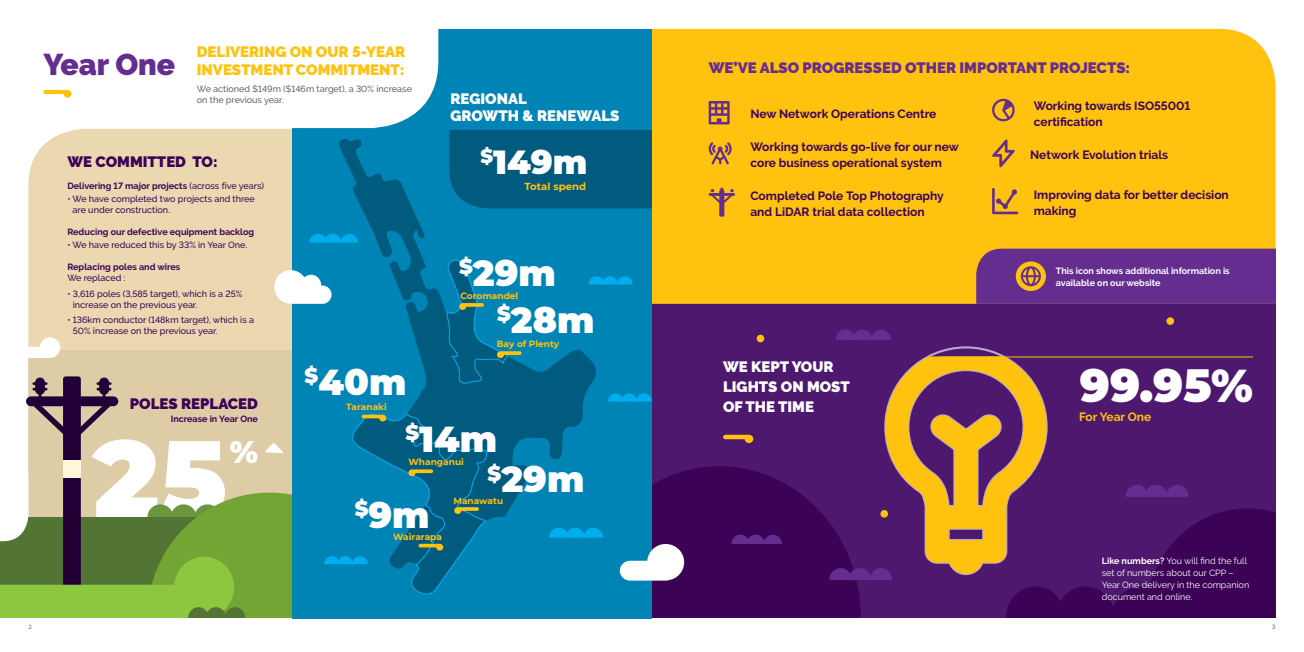
<style>
.page{position:relative;width:1304px;height:652px;background:#fff}
.page>*{position:absolute;margin:0;border:0;box-sizing:border-box;transform-origin:0 0}
.t1{font:900 109px "Montserrat";color:#fff}
.t2{font:900 45.6px "Montserrat";color:#fff}
.t3{font:900 36px "Montserrat";color:#fff}
.t4{font:900 33.3px "Montserrat";color:#fff}
.t5{font:900 30.8px "Montserrat";color:#fff}
.t6{font:900 30px "Raleway";color:#662d91}
.t7{font:900 15px/20px "Raleway";color:#fff}
.t8{font:900 15px "Raleway";color:#662d91}
.t9{font:900 15px/18px "Raleway";color:#ffc20e}
.t10{font:900 15px "Raleway";color:#3b0256}
.t11{font:700 12px/16px "Raleway";color:#3b0256}
.t12{font:700 12px "Raleway";color:#ffc20e}
.t13{font:700 10.1px "Montserrat";color:#ffc20e}
.t14{font:500 9px/11px "Raleway";color:#3b0256}
.t15{font:700 9px "Raleway";color:#3b0256}
.t16{font:9px/12px "Raleway";color:#fff}
.t17{font:500 9px/11px "Raleway";color:#636466}
.t18{font:700 9px/12px "Raleway";color:#fff}
.t19{font:700 9px "Montserrat";color:#ffc20e}
.t20{font:6px "Montserrat";color:#662d91}
.s1{font-weight:500}
.s2{font-weight:700}
</style>
<div class="page">
<div style="left:652px;top:304px;width:624px;height:314px;background:#4d186e"></div>
<svg style="left:652px;top:466px;width:209px;height:152px;fill:#3b0256"></svg>
<div style="left:652px;top:29px;width:624px;height:275px;background:#ffc20e"></div>
<div style="left:28px;top:129px;width:342px;height:487px;background:#ebd8b0;border-radius:57px"></div>
<div style="left:292px;top:29px;width:360px;height:589px;background:#0084b6"></div>
<svg style="left:45px;top:29px;width:393px;height:99px"></svg>
<svg style="left:309px;top:234px;width:28px;height:9px"></svg>
<svg style="left:600px;top:531px;width:3px;height:7px"></svg>
<svg style="left:600px;top:276px;width:33px;height:8px"></svg>
<svg style="left:608px;top:393px;width:44px;height:9px"></svg>
<svg style="left:337px;top:139px;width:263px;height:399px"></svg>
<div style="left:449px;top:130px;width:203px;height:78px;background:#005b7f"></div>
<svg style="left:723px;top:435px;width:30px;height:8px"></svg>
<svg style="left:883px;top:345px;width:166px;height:231px"></svg>
<svg style="left:731px;top:535px;width:51px;height:9px"></svg>
<svg style="left:829px;top:568px;width:63px;height:12px"></svg>
<svg style="left:1006px;top:508px;width:270px;height:110px"></svg>
<svg style="left:1126px;top:485px;width:63px;height:12px"></svg>
<svg style="left:835px;top:330px;width:56px;height:10px"></svg>
<svg style="left:620px;top:544px;width:64px;height:37px"></svg>
<svg style="left:709px;top:101px;width:21px;height:23px"></svg>
<svg style="left:709px;top:142px;width:23px;height:23px"></svg>
<svg style="left:992px;top:99px;width:23px;height:22px"></svg>
<svg style="left:992px;top:188px;width:26px;height:26px"></svg>
<svg style="left:992px;top:139px;width:23px;height:29px"></svg>
<div style="left:719px;top:190px;width:5px;height:27px;background:#662d91"></div>
<svg style="left:709px;top:187px;width:26px;height:18px"></svg>
<svg style="left:43px;top:90px;width:28px;height:8px"></svg>
<svg style="left:976px;top:249px;width:300px;height:55px"></svg>
<svg style="left:885px;top:356px;width:162px;height:218px"></svg>
<hr style="left:939px;top:356px;width:314px;height:1px;background:#ffc20e">
<div style="left:757px;top:335px;width:7px;height:7px;background:#ffc20e;border-radius:50%"></div>
<div style="left:1166px;top:317px;width:8px;height:8px;background:#ffc20e;border-radius:50%"></div>
<div style="left:880px;top:510px;width:8px;height:8px;background:#ffc20e;border-radius:50%"></div>
<svg style="left:0;top:258px;width:522px;height:360px"></svg>
<h3 class="t6" style="left:43px;top:47px;width:133px">Year One</h3>
<p class="t9" style="left:197px;top:43px;width:210px">DELIVERING ON OUR 5-YEAR<br>INVESTMENT COMMITMENT:</p>
<p class="t17" style="left:197px;top:84px;width:217px">We actioned $149m ($146m target), a 30% increase on the previous year.</p>
<p class="t10" style="left:67px;top:153px;width:152px">WE COMMITTED TO:</p>
<p class="t15" style="left:67px;top:181px;width:198px">Delivering 17 major projects <span class="s1">(across five years)</span></p>
<p class="t14" style="left:73px;top:193px;width:184px;text-indent:-5px">• We have completed two projects and three are under construction.</p>
<p class="t15" style="left:67px;top:227px;width:188px">Reducing our defective equipment backlog</p>
<p class="t14" style="left:67px;top:239px;width:181px">• We have reduced this by 33% in Year One.</p>
<p class="t15" style="left:67px;top:262px;width:114px">Replacing poles and wires</p>
<p class="t14" style="left:67px;top:272px;width:60px">We replaced :</p>
<p class="t14" style="left:73px;top:288px;width:171px;text-indent:-5px">• 3,616 poles (3,585 target), which is a 25% increase on the previous year.</p>
<p class="t14" style="left:73px;top:314px;width:183px;text-indent:-5px">• 136km conductor (148km target), which is a<br>50% increase on the previous year.</p>
<h3 class="t3" style="left:305px;top:355px;width:103px"><sup>$</sup>40m</h3>
<p class="t7" style="left:450px;top:90px;width:170px;line-height:17px">REGIONAL<br>GROWTH &amp; RENEWALS</p>
<h3 class="t4" style="left:481px;top:137px;width:108px"><sup>$</sup>149m</h3>
<p class="t13" style="left:524px;top:179px;width:63px">Total spend</p>
<h3 class="t3" style="left:459px;top:246px;width:98px"><sup>$</sup>29m</h3>
<p class="t19" style="left:460px;top:289px;width:59px">Coromandel</p>
<h3 class="t3" style="left:497px;top:293px;width:99px"><sup>$</sup>28m</h3>
<p class="t19" style="left:497px;top:337px;width:64px">Bay of Plenty</p>
<p class="t10" style="left:130px;top:395px;width:130px">POLES REPLACED</p>
<p class="t15" style="left:171px;top:413px;width:89px">Increase in Year One</p>
<h1 class="t1" style="left:93px;top:397px;width:135px">25</h1>
<h3 class="t5" style="left:230px;top:429px;width:30px">%</h3>
<p class="t19" style="left:346px;top:400px;width:42px">Taranaki</p>
<h3 class="t3" style="left:406px;top:412px;width:93px"><sup>$</sup>14m</h3>
<p class="t19" style="left:408px;top:455px;width:57px">Whanganui</p>
<h3 class="t3" style="left:488px;top:453px;width:98px"><sup>$</sup>29m</h3>
<h3 class="t3" style="left:355px;top:488px;width:76px"><sup>$</sup>9m</h3>
<p class="t19" style="left:393px;top:531px;width:50px">Wairarapa</p>
<p class="t19" style="left:453px;top:494px;width:51px">Manawatu</p>
<p class="t8" style="left:709px;top:59px;width:423px">WE’VE ALSO PROGRESSED OTHER IMPORTANT PROJECTS:</p>
<p class="t11" style="left:750px;top:106px;width:187px">New Network Operations Centre</p>
<p class="t11" style="left:750px;top:139px;width:210px">Working towards go-live for our new core business operational system</p>
<p class="t11" style="left:750px;top:188px;width:195px">Completed Pole Top Photography and LiDAR trial data collection</p>
<p class="t11" style="left:1034px;top:98px;width:158px">Working towards ISO55001 certification</p>
<p class="t11" style="left:1030px;top:147px;width:139px">Network Evolution trials</p>
<p class="t11" style="left:1034px;top:187px;width:197px">Improving data for better decision making</p>
<p class="t18" style="left:1056px;top:265px;width:175px">This icon shows additional information is available on our website</p>
<p class="t7" style="left:723px;top:356px;width:128px">WE KEPT YOUR<br>LIGHTS ON MOST<br>OF THE TIME</p>
<h2 class="t2" style="left:1080px;top:351px;width:175px">99.95%</h2>
<p class="t12" style="left:1079px;top:410px;width:74px">For Year One</p>
<p class="t16" style="left:1102px;top:555px;width:149px"><span class="s2">Like numbers?</span> You will find the full set of numbers about our CPP –<br>Year One delivery in the companion document and online.</p>
<p class="t20" style="left:28px;top:623px;width:5px">2</p>
<p class="t20" style="left:1272px;top:623px;width:5px">3</p>
</div>
